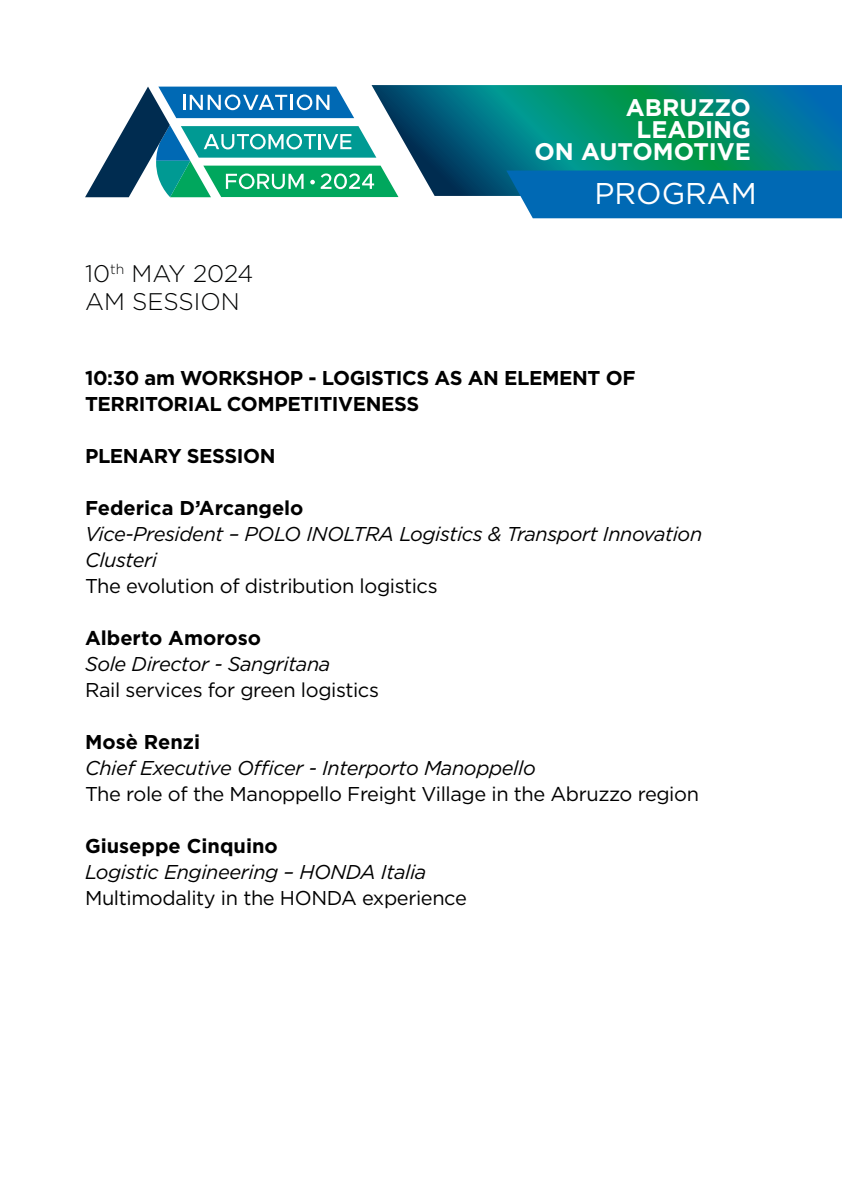
<style>
.page{position:relative;width:842px;height:1191px;background:#fff}
.page>*{position:absolute;margin:0;border:0;box-sizing:border-box;transform-origin:0 0}
.t1{font:30px "Gotham";color:#fff}
.t2{font:700 24px/22px "Gotham";color:#fff;text-align:right}
.t3{font:300 24px/28.8px "Gotham";color:#010202}
.t4{font:italic 20px/26px "Gotham";letter-spacing:-.02em;color:#000}
.t5{font:20px "Gotham";letter-spacing:-.02em;color:#000}
.t6{font:700 20px/26px "Gotham";letter-spacing:-.02em;color:#000}
.t7{font:700 20px "Gotham";color:#000}
</style>
<div class="page">
<svg style="left:85px;top:87px;width:313px;height:110px"></svg>
<svg style="left:371px;top:85px;width:471px;height:111px;background:#12857f"></svg>
<div style="left:506px;top:170px;width:336px;height:48px;background:#0069b4"></div>
<p class="t2" style="left:534px;top:96px;width:218px">ABRUZZO<br>LEADING<br>ON AUTOMOTIVE</p>
<p class="t3" style="left:85px;top:258px;width:170px">10<sup>th</sup> MAY 2024<br>AM SESSION</p>
<h1 class="t1" style="left:594px;top:174px;width:164px">PROGRAM</h1>
<p class="t6" style="left:85px;top:364px;width:552px">10:30 am WORKSHOP - LOGISTICS AS AN ELEMENT OF<br>TERRITORIAL COMPETITIVENESS</p>
<p class="t6" style="left:85px;top:442px;width:192px">PLENARY SESSION</p>
<p class="t7" style="left:85px;top:494px;width:220px">Federica D’Arcangelo</p>
<p class="t4" style="left:85px;top:520px;width:619px">Vice-President – POLO INOLTRA Logistics &amp; Transport Innovation<br>Clusteri</p>
<p class="t5" style="left:85px;top:573px;width:354px">The evolution of distribution logistics</p>
<p class="t7" style="left:85px;top:624px;width:177px">Alberto Amoroso</p>
<p class="t4" style="left:85px;top:650px;width:247px">Sole Director - Sangritana</p>
<p class="t5" style="left:85px;top:677px;width:295px">Rail services for green logistics</p>
<p class="t7" style="left:85px;top:728px;width:117px">Mosè Renzi</p>
<p class="t4" style="left:85px;top:754px;width:452px">Chief Executive Officer - Interporto Manoppello</p>
<p class="t5" style="left:85px;top:781px;width:615px">The role of the Manoppello Freight Village in the Abruzzo region</p>
<p class="t7" style="left:85px;top:832px;width:194px">Giuseppe Cinquino</p>
<p class="t4" style="left:85px;top:858px;width:343px">Logistic Engineering – HONDA Italia</p>
<p class="t5" style="left:85px;top:885px;width:383px">Multimodality in the HONDA experience</p>
</div>
